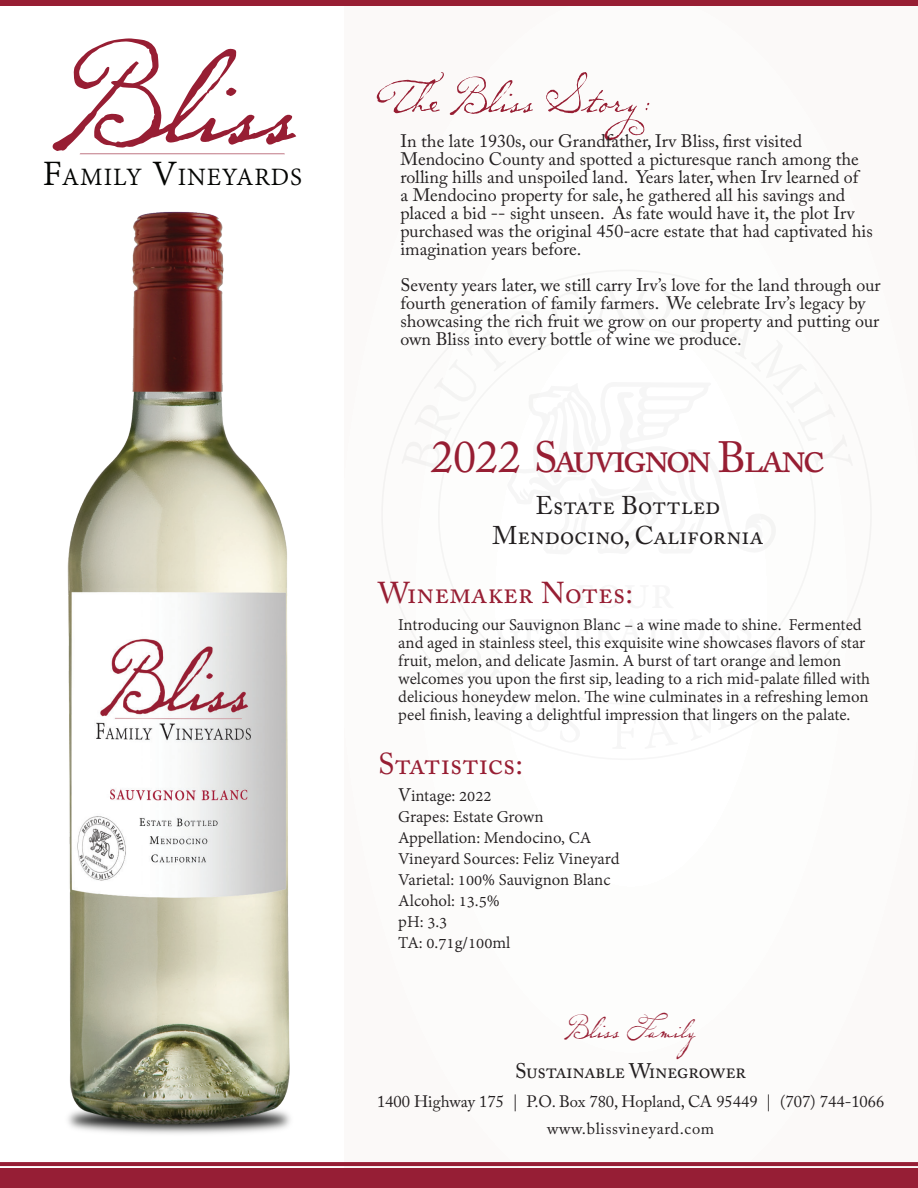
<style>
.page{position:relative;width:918px;height:1188px;background:#fff}
.page>*{position:absolute;margin:0;border:0;box-sizing:border-box;transform-origin:0 0}
.t1{font:75px "P22 Dearest Pro";color:#971e33}
.t2{font:43.5px "Adobe Caslon Pro";letter-spacing:-.08em;color:#971e33}
.t3{font:43.5px "P22 Dearest Pro";color:#971e33}
.t4{font:700 38.1px/34.7px "Adobe Gurmukhi";letter-spacing:.05em;color:#231f20;text-align:center}
.t5{font:30px "Adobe Caslon Pro";color:#971e33}
.t6{font:27.15px "Adobe Gurmukhi";letter-spacing:.035em;color:#040503}
.t7{font:25.5px "Adobe Caslon Pro";color:#231f20}
.t8{font:21px "Adobe Caslon Pro";letter-spacing:-.02em;color:#231f20}
.t9{font:18px/18px "Adobe Caslon Pro";color:#231f20}
.t10{font:18px/18px "Adobe Gurmukhi";color:#231f20}
.t11{font:16.5px "Adobe Caslon Pro";color:#231f20}
.s1{font-size:38.7px}
.s2{font-size:56.25px}
.s3{font-size:45px}
.s4{font-family:"Adobe Caslon Pro"}
.s5{font-size:49.5px}
</style>
<div class="page">
<div style="left:344px;top:5px;width:573px;height:1183px;background:#fcfbfa"></div>
<div style="left:0;top:0;width:918px;height:5px;background:#971e33"></div>
<svg style="left:0;top:1162px;width:918px;height:26px"></svg>
<hr style="left:80px;top:153px;width:205px;height:1px;background:#971e33;border-radius:50%">
<svg style="left:52px;top:38px;width:244px;height:113px"></svg>
<img style="left:7px;top:211px;width:343px;height:977px">
<p class="t6" style="left:43px;top:162px;width:261px"><span class="s1">F</span>AMILY <span class="s1">V</span>INEYARDS</p>
<p class="t1" style="left:380px;top:41px;width:274px">The Bliss Stor<span class="s2">y</span>:</p>
<p class="t9" style="left:400px;top:132px;width:474px">In the late 1930s, our Grandfather, Irv Bliss, first visited Mendocino County and spotted a picturesque ranch among the rolling hills and unspoiled land. Years later, when Irv learned of<br>a Mendocino property for sale, he gathered all his savings and placed a bid -- sight unseen. As fate would have it, the plot Irv purchased was the original 450-acre estate that had captivated his imagination years before.</p>
<p class="t9" style="left:400px;top:276px;width:482px">Seventy years later, we still carry Irv’s love for the land through our fourth generation of family farmers. We celebrate Irv’s legacy by showcasing the rich fruit we grow on our property and putting our own Bliss into every bottle of wine we produce.</p>
<p class="t2" style="left:431px;top:432px;width:396px"><span class="s3">2022</span> Sauvignon Blanc</p>
<p class="t7" style="left:536px;top:490px;width:186px">Estate Bottled</p>
<p class="t7" style="left:492px;top:520px;width:273px">Mendocino, California</p>
<p class="t5" style="left:378px;top:575px;width:257px">Winemaker Notes:</p>
<p class="t10" style="left:398px;top:616px;width:473px">Introducing our Sauvignon Blanc – a wine made to shine. Fermented and aged in stainless steel, this exquisite wine showcases flavors of star fruit, melon, and delicate Jasmin. A burst of tart orange and lemon welcomes you upon the first sip, leading to a rich mid-palate filled with delicious honeydew melon. The wine culminates in a refreshing lemon peel finish, leaving a delightful impression that lingers on the palate.</p>
<p class="t5" style="left:378px;top:746px;width:147px">Statistics:</p>
<p class="t10" style="left:398px;top:787px;width:95px"><span class="s4">V</span>intage: 2022</p>
<p class="t10" style="left:398px;top:808px;width:147px">Grapes: Estate Grown</p>
<p class="t10" style="left:398px;top:829px;width:195px">Appellation: Mendocino, CA</p>
<p class="t10" style="left:398px;top:850px;width:223px">Vineyard Sources: Feliz Vineyard</p>
<p class="t10" style="left:398px;top:871px;width:214px">Varietal: 100% Sauvignon Blanc</p>
<p class="t10" style="left:398px;top:892px;width:103px">Alcohol: 13.5%</p>
<p class="t10" style="left:398px;top:913px;width:51px">pH: 3.3</p>
<p class="t10" style="left:398px;top:934px;width:114px">TA: 0.71g/100ml</p>
<h3 class="t4" style="left:496px;top:580px;width:258px">FOUR<br>GENERATIONS</h3>
<p class="t3" style="left:567px;top:997px;width:129px"><span class="s5">Bliss</span> Family</p>
<p class="t8" style="left:515px;top:1059px;width:232px">Sustainable Winegrower</p>
<p class="t11" style="left:377px;top:1091px;width:509px">1400 Highway 175 | P.O. Box 780, Hopland, CA 95449 | (707) 744-1066</p>
<p class="t11" style="left:547px;top:1118px;width:168px">www.blissvineyard.com</p>
</div>
